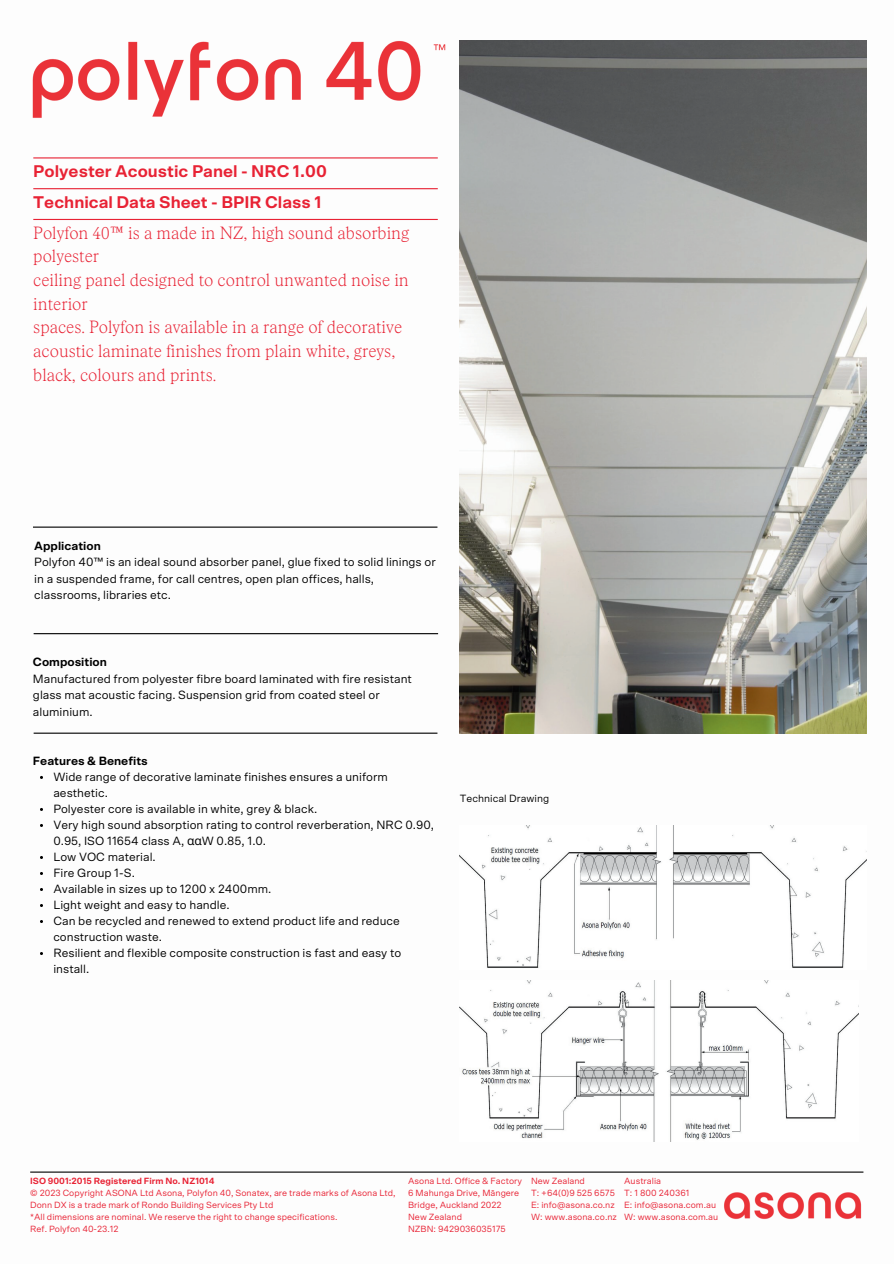
<style>
.page{position:relative;width:894px;height:1264px;background:#fff}
.page>*{position:absolute;margin:0;border:0;box-sizing:border-box;transform-origin:0 0}
.t1{font:100 16.95px/23.7px "Ryhmes Text";color:#e82234}
.t2{font:700 16.95px "Scto Grotesk A";color:#e82234}
.t3{font:12px/16px "Scto Grotesk A";color:#000}
.t4{font:700 12px "Scto Grotesk A";color:#000}
.t5{font:10.5px "Scto Grotesk A";color:#000}
.t6{font:9px/12px "Scto Grotesk A";color:#e82234}
.t7{font:700 9px "Scto Grotesk A";color:#e82234}
.s1{font-family:"Noto Sans"}
</style>
<div class="page">
<hr style="left:33px;top:157px;width:404px;height:1px;background:#e82234">
<hr style="left:34px;top:732px;width:403px;height:1px;background:#000">
<hr style="left:33px;top:219px;width:404px;height:1px;background:#e82234">
<hr style="left:33px;top:188px;width:404px;height:1px;background:#e82234">
<hr style="left:33px;top:526px;width:404px;height:1px;background:#000">
<hr style="left:34px;top:633px;width:404px;height:1px;background:#000">
<img style="left:32px;top:40px;width:428px;height:100px">
<img style="left:460px;top:40px;width:406px;height:693px">
<img style="left:460px;top:825px;width:406px;height:143px">
<img style="left:460px;top:980px;width:398px;height:161px">
<hr style="left:30px;top:1171px;width:833px;height:1px;background:#000">
<img style="left:724px;top:1192px;width:138px;height:28px">
<h1 class="t2" style="left:33px;top:161px;width:295px">Polyester Acoustic Panel - NRC 1.00</h1>
<h1 class="t2" style="left:33px;top:192px;width:290px">Technical Data Sheet - BPIR Class 1</h1>
<p class="t1" style="left:33px;top:220px;width:377px">Polyfon 40™ is a made in NZ, high sound absorbing polyester<br>ceiling panel designed to control unwanted noise in interior<br>spaces. Polyfon is available in a range of decorative acoustic laminate finishes from plain white, greys, black, colours and prints.</p>
<p class="t4" style="left:34px;top:538px;width:68px">Application</p>
<p class="t3" style="left:34px;top:553px;width:403px;line-height:16.5px">Polyfon 40™ is an ideal sound absorber panel, glue fixed to solid linings or in a suspended frame, for call centres, open plan offices, halls, classrooms, libraries etc.</p>
<p class="t4" style="left:33px;top:655px;width:75px">Composition</p>
<p class="t3" style="left:33px;top:670px;width:380px;line-height:16.5px">Manufactured from polyester fibre board laminated with fire resistant glass mat acoustic facing. Suspension grid from coated steel or aluminium.</p>
<p class="t4" style="left:33px;top:753px;width:116px">Features &amp; Benefits</p>
<p class="t3" style="left:53px;top:768px;width:382px">Wide range of decorative laminate finishes ensures a uniform aesthetic.<br>Polyester core is available in white, grey &amp; black.<br>Very high sound absorption rating to control reverberation, NRC 0.90, 0.95, ISO 11654 class A, <span class="s1">αα</span>W 0.85, 1.0.<br>Low VOC material.<br>Fire Group 1-S.<br>Available in sizes up to 1200 x 2400mm.<br>Light weight and easy to handle.<br>Can be recycled and renewed to extend product life and reduce construction waste.<br>Resilient and flexible composite construction is fast and easy to install.</p>
<p class="t5" style="left:460px;top:792px;width:91px">Technical Drawing</p>
<p class="t7" style="left:30px;top:1175px;width:186px">ISO 9001:2015 Registered Firm No. NZ1014</p>
<p class="t6" style="left:30px;top:1187px;width:367px">© 2023 Copyright ASONA Ltd Asona, Polyfon 40, Sonatex, are trade marks of Asona Ltd, Donn DX is a trade mark of Rondo Building Services Pty Ltd<br>*All dimensions are nominal. We reserve the right to change specifications.<br>Ref. Polyfon 40-23.12</p>
<p class="t6" style="left:408px;top:1175px;width:115px">Asona Ltd. Office &amp; Factory<br>6 Mahunga Drive, Māngere<br>Bridge, Auckland 2022<br>New Zealand<br>NZBN: 9429036035175</p>
<p class="t6" style="left:531px;top:1175px;width:87px">New Zealand<br>T: +64(0)9 525 6575<br>E: info@asona.co.nz<br>W: www.asona.co.nz</p>
<p class="t6" style="left:624px;top:1175px;width:96px">Australia<br>T: 1 800 240361<br>E: info@asona.com.au<br>W: www.asona.com.au</p>
</div>
